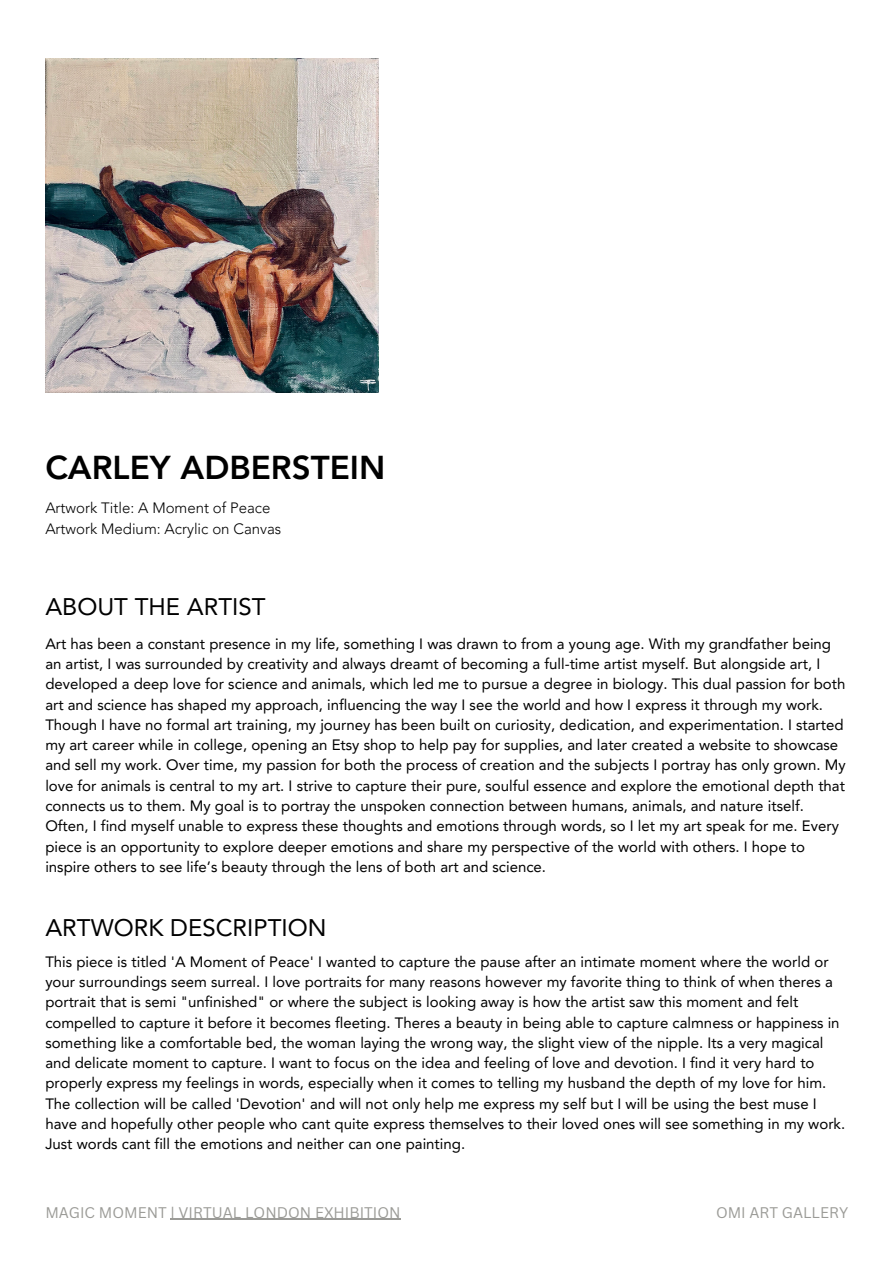
<style>
.page{position:relative;width:894px;height:1264px;background:#fff}
.page>*{position:absolute;margin:0;border:0;box-sizing:border-box;transform-origin:0 0}
.t1{font:800 33px "Avenir LT Pro";color:#000}
.t2{font:24px "Avenir LT Pro";color:#000}
.t3{font:15px/20.2px "Avenir LT Pro";color:#000}
.t4{font:300 15px "Avenir LT Pro";color:#000}
.t5{font:15px "Canva Sans";color:#9b9b97}
</style>
<div class="page">
<img style="left:45px;top:59px;width:333px;height:334px">
<hr style="left:170px;top:1218px;width:230px;height:1px;background:#9b9b97">
<p class="t1" style="left:45px;top:454px;width:341px">CARLEY ADBERSTEIN</p>
<p class="t4" style="left:45px;top:502px;width:227px">Artwork Title: A Moment of Peace</p>
<h2 class="t4" style="left:45px;top:522px;width:237px">Artwork Medium: Acrylic on Canvas</h2>
<h1 class="t2" style="left:45px;top:596px;width:222px">ABOUT THE ARTIST</h1>
<p class="t3" style="left:45px;top:635px;width:801px">Art has been a constant presence in my life, something I was drawn to from a young age. With my grandfather being an artist, I was surrounded by creativity and always dreamt of becoming a full-time artist myself. But alongside art, I developed a deep love for science and animals, which led me to pursue a degree in biology. This dual passion for both art and science has shaped my approach, influencing the way I see the world and how I express it through my work.<br>Though I have no formal art training, my journey has been built on curiosity, dedication, and experimentation. I started my art career while in college, opening an Etsy shop to help pay for supplies, and later created a website to showcase and sell my work. Over time, my passion for both the process of creation and the subjects I portray has only grown. My love for animals is central to my art. I strive to capture their pure, soulful essence and explore the emotional depth that connects us to them. My goal is to portray the unspoken connection between humans, animals, and nature itself.<br>Often, I find myself unable to express these thoughts and emotions through words, so I let my art speak for me. Every piece is an opportunity to explore deeper emotions and share my perspective of the world with others. I hope to inspire others to see life’s beauty through the lens of both art and science.</p>
<p class="t2" style="left:45px;top:917px;width:282px">ARTWORK DESCRIPTION</p>
<h2 class="t3" style="left:45px;top:952px;width:801px">This piece is titled 'A Moment of Peace' I wanted to capture the pause after an intimate moment where the world or your surroundings seem surreal. I love portraits for many reasons however my favorite thing to think of when theres a portrait that is semi "unfinished" or where the subject is looking away is how the artist saw this moment and felt compelled to capture it before it becomes fleeting. Theres a beauty in being able to capture calmness or happiness in something like a comfortable bed, the woman laying the wrong way, the slight view of the nipple. Its a very magical and delicate moment to capture. I want to focus on the idea and feeling of love and devotion. I find it very hard to properly express my feelings in words, especially when it comes to telling my husband the depth of my love for him.<br>The collection will be called 'Devotion' and will not only help me express my self but I will be using the best muse I have and hopefully other people who cant quite express themselves to their loved ones will see something in my work.<br>Just words cant fill the emotions and neither can one painting.</h2>
<p class="t5" style="left:45px;top:1201px;width:357px">MAGIC MOMENT | VIRTUAL LONDON EXHIBITION</p>
<h3 class="t5" style="left:715px;top:1201px;width:134px">OMI ART GALLERY</h3>
</div>
